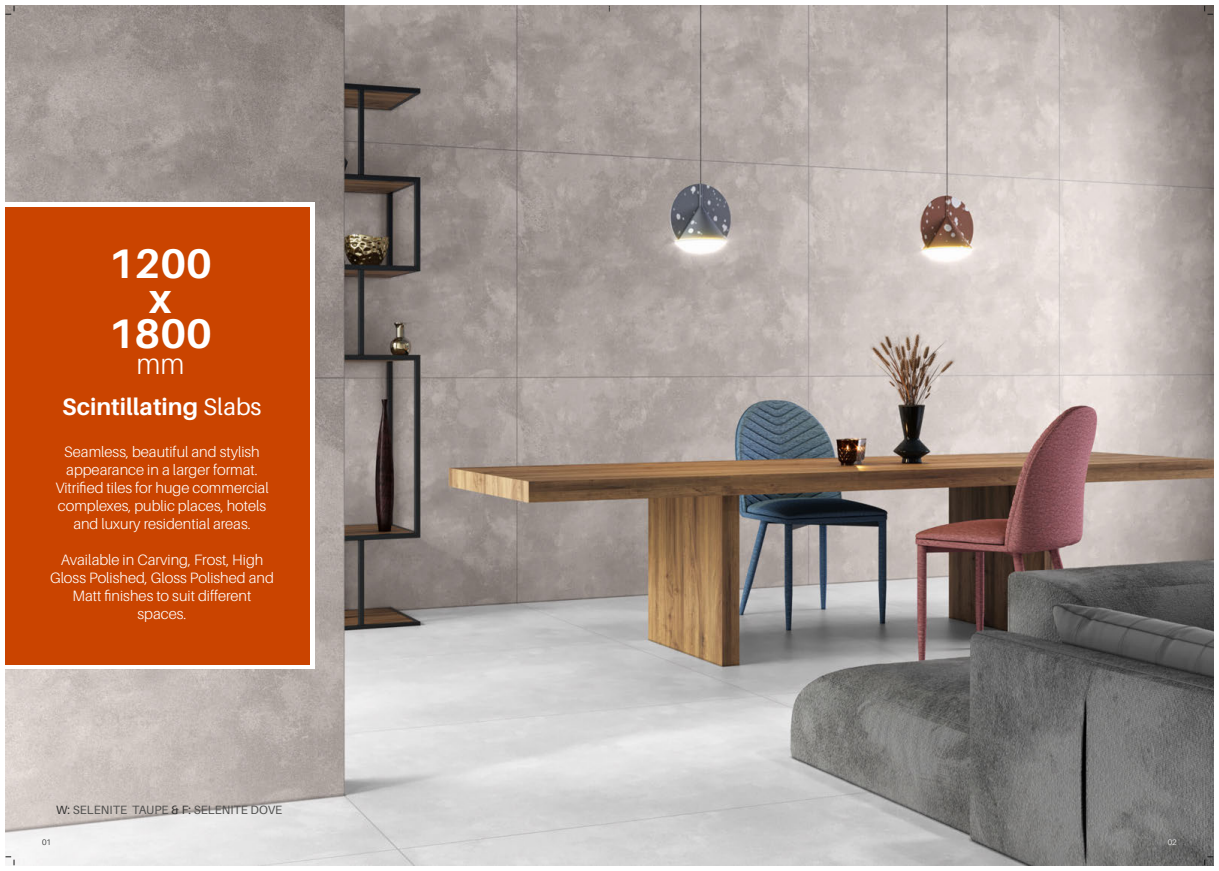
<style>
.page{position:relative;width:1219px;height:871px;background:#fff}
.page>*{position:absolute;margin:0;border:0;box-sizing:border-box;transform-origin:0 0}
.t1{font:700 41.4px/34.8px "Aileron";color:#fff;text-align:center}
.t2{font:300 28.6px "Aileron";color:#fff}
.t3{font:700 23.8px "Aileron";color:#fff}
.t4{font:300 15px/18px "Aileron";color:#fff;text-align:center}
.t5{font:12px "Aileron";color:#4e4e4d}
.t6{font:300 8px "Aileron";color:#151616}
.t7{font:300 8px "Aileron";color:#fff}
.s1{font-weight:400}
.s2{color:#313130}
</style>
<div class="page">
<img style="left:6px;top:6px;width:1207px;height:859px">
<svg style="left:6px;top:6px;width:9px;height:9px"></svg>
<svg style="left:1204px;top:6px;width:9px;height:9px"></svg>
<svg style="left:6px;top:856px;width:9px;height:9px"></svg>
<svg style="left:1204px;top:856px;width:9px;height:9px"></svg>
<svg style="left:6px;top:202px;width:308px;height:466px"></svg>
<div style="left:6px;top:207px;width:304px;height:456px;background:#ca4400"></div>
<h1 class="t1" style="left:109px;top:250px;width:105px">1200 x<br>1800</h1>
<h2 class="t2" style="left:136px;top:352px;width:50px">mm</h2>
<h3 class="t3" style="left:62px;top:396px;width:201px">Scintillating <span class="s1">Slabs</span></h3>
<p class="t4" style="left:55px;top:443px;width:215px">Seamless, beautiful and stylish appearance in a larger format.<br>Vitrified tiles for huge commercial complexes, public places, hotels and luxury residential areas.</p>
<p class="t4" style="left:50px;top:551px;width:225px">Available in Carving, Frost, High<br>Gloss Polished, Gloss Polished and<br>Matt finishes to suit different spaces.</p>
<p class="t5" style="left:56px;top:804px;width:227px"><span class="s2">W:</span> SELENITE TAUPE <span class="s2">&amp; F:</span> SELENITE DOVE</p>
<p class="t6" style="left:42px;top:838px;width:10px">01</p>
<p class="t7" style="left:1168px;top:838px;width:10px">02</p>
</div>
